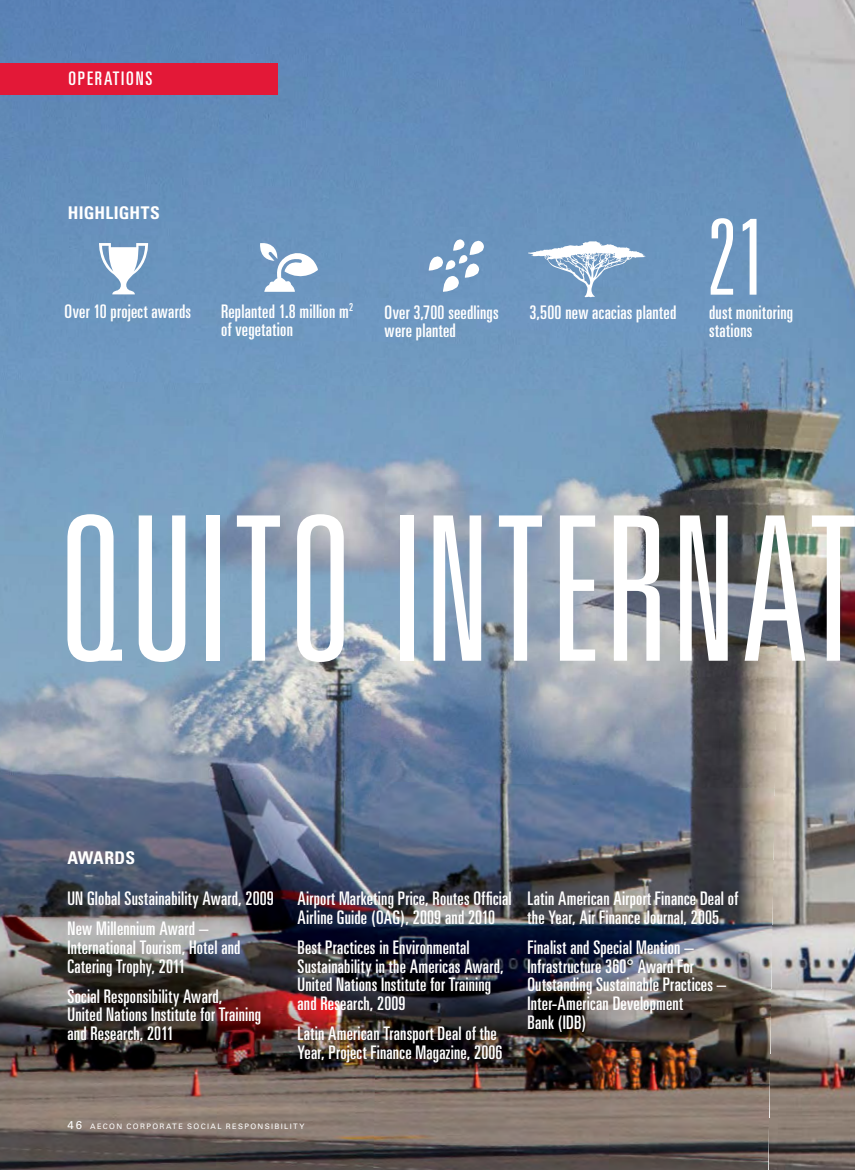
<style>
.page{position:relative;width:855px;height:1170px;background:#fff}
.page>*{position:absolute;margin:0;border:0;box-sizing:border-box;transform-origin:0 0}
.t1{font:300 ultra-condensed 201.25px "Univers";letter-spacing:.01em;color:#fff}
.t2{font:300 ultra-condensed 105px "Univers";color:#fff}
.t3{font:ultra-condensed 18.75px/18.8px "Univers";letter-spacing:.01em;color:#fff}
.t4{font:ultra-condensed 18.75px "Univers";letter-spacing:.1em;color:#fff}
.t5{font:700 condensed 17.5px "Univers";letter-spacing:.01em;color:#fff}
.t6{font:7.5px "Univers";letter-spacing:.18em;color:#fff}
.s1{font-size:11.25px}
</style>
<div class="page">
<img style="left:0;top:0;width:387px;height:380px">
<img style="left:387px;top:0;width:380px;height:386px">
<img style="left:767px;top:0;width:88px;height:1170px">
<img style="left:0;top:380px;width:388px;height:395px">
<img style="left:380px;top:386px;width:402px;height:403px">
<img style="left:0;top:775px;width:381px;height:395px">
<img style="left:373px;top:782px;width:402px;height:388px">
<div style="left:0;top:63px;width:278px;height:31px;background:#e31837"></div>
<svg style="left:98px;top:243px;width:51px;height:51px"></svg>
<svg style="left:259px;top:240px;width:59px;height:52px"></svg>
<svg style="left:429px;top:238px;width:57px;height:54px"></svg>
<svg style="left:528px;top:241px;width:117px;height:56px"></svg>
<p class="t4" style="left:68px;top:68px;width:86px">OPERATIONS</p>
<p class="t5" style="left:68px;top:203px;width:94px">HIGHLIGHTS</p>
<h2 class="t2" style="left:707px;top:203px;width:61px">21</h2>
<p class="t3" style="left:65px;top:302px;width:128px">Over 10 project awards</p>
<p class="t3" style="left:221px;top:302px;width:134px">Replanted 1.8 million m<sup>2 </sup>of vegetation</p>
<p class="t3" style="left:385px;top:302px;width:115px">Over 3,700 seedlings were planted</p>
<p class="t3" style="left:709px;top:302px;width:86px">dust monitoring stations</p>
<p class="t3" style="left:530px;top:302px;width:148px">3,500 new acacias planted</p>
<h1 class="t1" style="left:57px;top:485px;width:804px">QUITO INTERNAT</h1>
<p class="t5" style="left:68px;top:847px;width:69px">AWARDS</p>
<p class="t3" style="left:68px;top:883px;width:208px;line-height:30px">UN Global Sustainability Award, 2009<br>New Millennium Award –</p>
<p class="t3" style="left:68px;top:938px;width:175px">International Tourism, Hotel and<br>Catering Trophy, 2011</p>
<p class="t3" style="left:68px;top:987px;width:195px">Social Responsibility Award,<br>United Nations Institute for Training and Research, 2011</p>
<p class="t3" style="left:298px;top:889px;width:216px">Airport Marketing Price, Routes Official<br>Airline Guide (OAG), 2009 and 2010</p>
<p class="t3" style="left:298px;top:938px;width:208px">Best Practices in Environmental<br>Sustainability in the Americas Award,<br>United Nations Institute for Training and Research, 2009</p>
<p class="t3" style="left:298px;top:1024px;width:207px">Latin American Transport Deal of the<br>Year, Project Finance Magazine, 2006</p>
<p class="t3" style="left:528px;top:889px;width:212px">Latin American Airport Finance Deal of the Year, Air Finance Journal, 2005</p>
<p class="t3" style="left:528px;top:938px;width:200px">Finalist and Special Mention –<br>Infrastructure 360° Award For<br>Outstanding Sustainable Practices –<br>Inter-American Development<br>Bank (IDB)</p>
<p class="t6" style="left:68px;top:1122px;width:238px"><span class="s1">46</span> AECON CORPORATE SOCIAL RESPONSIBILITY</p>
</div>
